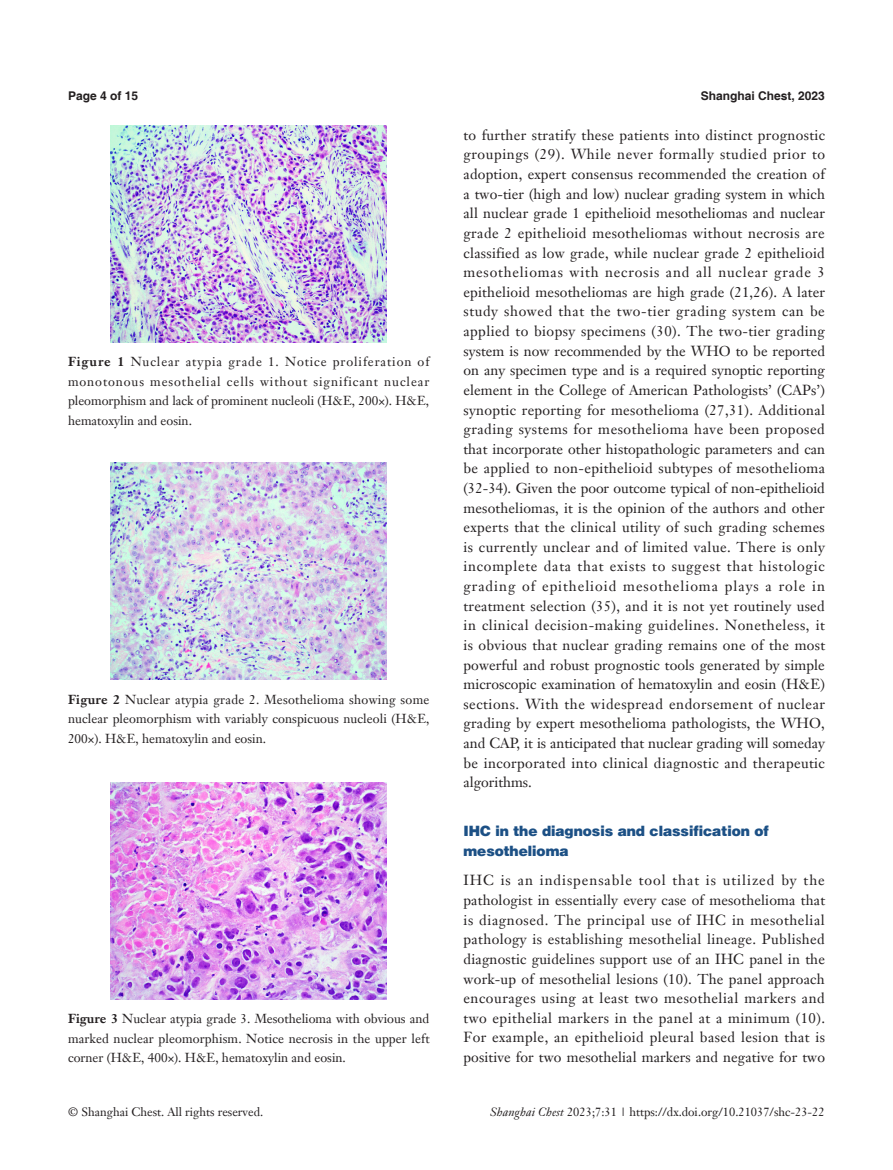
<style>
.page{position:relative;width:893px;height:1170px;background:#fff}
.page>*{position:absolute;margin:0;border:0;box-sizing:border-box;transform-origin:0 0}
.t1{font:14.25px/19.6px "Janson Text LT";letter-spacing:.01em;color:#231f20;text-align:justify}
.t2{font:900 14.25px/19.6px "Helvetica";color:#1c5085}
.t3{font:12.75px/19.5px "Janson Text LT";color:#231f20;text-align:justify}
.t4{font:12px "Janson Text LT";color:#231f20}
.t5{font:700 12px "Helvetica";color:#231f20}
.s1{font-weight:700}
.s2{font-style:italic}
</style>
<div class="page">
<img style="left:111px;top:125px;width:276px;height:217px">
<img style="left:111px;top:463px;width:276px;height:216px">
<img style="left:111px;top:782px;width:276px;height:217px">
<p class="t5" style="left:68px;top:88px;width:72px">Page 4 of 15</p>
<p class="t5" style="left:701px;top:88px;width:126px">Shanghai Chest, 2023</p>
<p class="t3" style="left:68px;top:352px;width:363px"><span class="s1">Figure 1</span> Nuclear atypia grade 1. Notice proliferation of monotonous mesothelial cells without significant nuclear pleomorphism and lack of prominent nucleoli (H&amp;E, 200×). H&amp;E, hematoxylin and eosin.</p>
<p class="t3" style="left:68px;top:689px;width:363px"><span class="s1">Figure 2</span> Nuclear atypia grade 2. Mesothelioma showing some nuclear pleomorphism with variably conspicuous nucleoli (H&amp;E, 200×). H&amp;E, hematoxylin and eosin.</p>
<p class="t3" style="left:68px;top:1009px;width:363px"><span class="s1">Figure 3</span> Nuclear atypia grade 3. Mesothelioma with obvious and marked nuclear pleomorphism. Notice necrosis in the upper left corner (H&amp;E, 400×). H&amp;E, hematoxylin and eosin.</p>
<p class="t1" style="left:463px;top:125px;width:363px">to further stratify these patients into distinct prognostic groupings (29). While never formally studied prior to adoption, expert consensus recommended the creation of a two-tier (high and low) nuclear grading system in which all nuclear grade 1 epithelioid mesotheliomas and nuclear grade 2 epithelioid mesotheliomas without necrosis are classified as low grade, while nuclear grade 2 epithelioid mesotheliomas with necrosis and all nuclear grade 3 epithelioid mesotheliomas are high grade (21,26). A later study showed that the two-tier grading system can be applied to biopsy specimens (30). The two-tier grading system is now recommended by the WHO to be reported on any specimen type and is a required synoptic reporting element in the College of American Pathologists’ (CAPs’) synoptic reporting for mesothelioma (27,31). Additional grading systems for mesothelioma have been proposed that incorporate other histopathologic parameters and can be applied to non-epithelioid subtypes of mesothelioma (32-34). Given the poor outcome typical of non-epithelioid mesotheliomas, it is the opinion of the authors and other experts that the clinical utility of such grading schemes is currently unclear and of limited value. There is only incomplete data that exists to suggest that histologic grading of epithelioid mesothelioma plays a role in treatment selection (35), and it is not yet routinely used in clinical decision-making guidelines. Nonetheless, it is obvious that nuclear grading remains one of the most powerful and robust prognostic tools generated by simple microscopic examination of hematoxylin and eosin (H&amp;E) sections. With the widespread endorsement of nuclear grading by expert mesothelioma pathologists, the WHO, and CAP, it is anticipated that nuclear grading will someday be incorporated into clinical diagnostic and therapeutic algorithms.</p>
<p class="t2" style="left:463px;top:821px;width:307px">IHC in the diagnosis and classification of mesothelioma</p>
<p class="t1" style="left:463px;top:870px;width:363px">IHC is an indispensable tool that is utilized by the pathologist in essentially every case of mesothelioma that is diagnosed. The principal use of IHC in mesothelial pathology is establishing mesothelial lineage. Published diagnostic guidelines support use of an IHC panel in the work-up of mesothelial lesions (10). The panel approach encourages using at least two mesothelial markers and two epithelial markers in the panel at a minimum (10).<br>For example, an epithelioid pleural based lesion that is positive for two mesothelial markers and negative for two</p>
<p class="t4" style="left:68px;top:1104px;width:196px">© Shanghai Chest. All rights reserved.</p>
<p class="t4" style="left:490px;top:1104px;width:336px"><span class="s2">Shanghai Chest</span> 2023;7:31 | https://dx.doi.org/10.21037/shc-23-22</p>
</div>
